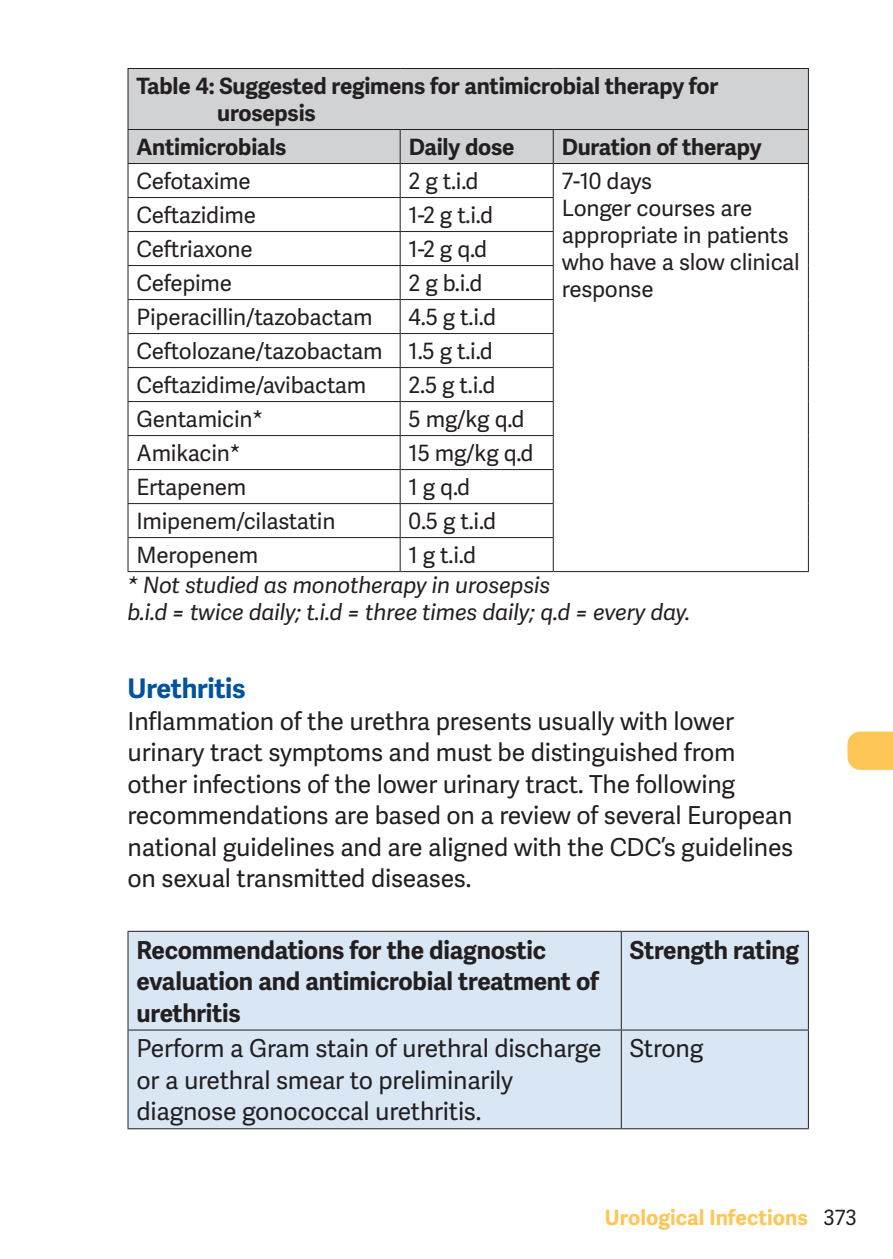
<style>
.page{position:relative;width:893px;height:1259px;background:#fff}
.page>*{position:absolute;margin:0;border:0;box-sizing:border-box;transform-origin:0 0}
.t1{font:700 27px "Adelle Sans";letter-spacing:-.01em;color:#01539e}
.t2{font:24.6px/31.5px "Adelle Sans";letter-spacing:-.01em;color:#231f20}
.t3{font:700 24.6px/31.5px "Adelle Sans";letter-spacing:-.01em;color:#231f20}
.t4{font:22.5px/27px "Adelle Sans";letter-spacing:-.01em;color:#231f20}
.t5{font:700 22.5px/27px "Adelle Sans";letter-spacing:-.01em;color:#231f20}
.t6{font:italic 22.5px/27px "Adelle Sans";letter-spacing:-.01em;color:#231f20}
.t7{font:700 21px "Adelle Sans";color:#fec657}
.s1{font-weight:400;color:#231f20}
</style>
<div class="page">
<svg style="left:847px;top:731px;width:46px;height:39px;background:#fec962"></svg>
<div style="left:129px;top:69px;width:679px;height:94px;background:#d1d2d4"></div>
<hr style="left:808px;top:69px;width:1px;height:60px;background:#231f20">
<hr style="left:127px;top:164px;width:2px;height:33px;background:#231f20">
<hr style="left:127px;top:198px;width:2px;height:33px;background:#231f20">
<hr style="left:127px;top:232px;width:2px;height:33px;background:#231f20">
<hr style="left:127px;top:266px;width:2px;height:33px;background:#231f20">
<hr style="left:127px;top:300px;width:2px;height:33px;background:#231f20">
<hr style="left:127px;top:334px;width:2px;height:33px;background:#231f20">
<hr style="left:127px;top:368px;width:2px;height:33px;background:#231f20">
<hr style="left:127px;top:402px;width:2px;height:33px;background:#231f20">
<hr style="left:127px;top:436px;width:2px;height:33px;background:#231f20">
<hr style="left:127px;top:470px;width:2px;height:33px;background:#231f20">
<hr style="left:127px;top:504px;width:2px;height:33px;background:#231f20">
<hr style="left:127px;top:538px;width:2px;height:33px;background:#231f20">
<hr style="left:128px;top:571px;width:272px;height:1px;background:#231f20">
<hr style="left:400px;top:571px;width:153px;height:1px;background:#231f20">
<hr style="left:553px;top:571px;width:256px;height:1px;background:#231f20">
<hr style="left:127px;top:130px;width:2px;height:33px;background:#231f20">
<hr style="left:400px;top:130px;width:1px;height:33px;background:#231f20">
<hr style="left:808px;top:130px;width:1px;height:33px;background:#231f20">
<hr style="left:128px;top:163px;width:272px;height:1px;background:#231f20">
<hr style="left:400px;top:163px;width:153px;height:1px;background:#231f20">
<hr style="left:128px;top:68px;width:272px;height:1px;background:#231f20">
<hr style="left:127px;top:69px;width:2px;height:60px;background:#231f20">
<hr style="left:400px;top:68px;width:153px;height:1px;background:#231f20">
<hr style="left:553px;top:68px;width:256px;height:1px;background:#231f20">
<hr style="left:128px;top:129px;width:272px;height:1px;background:#231f20">
<hr style="left:400px;top:129px;width:153px;height:1px;background:#231f20">
<hr style="left:553px;top:129px;width:256px;height:1px;background:#231f20">
<hr style="left:553px;top:130px;width:1px;height:33px;background:#231f20">
<hr style="left:553px;top:163px;width:256px;height:1px;background:#231f20">
<hr style="left:553px;top:164px;width:1px;height:33px;background:#231f20">
<hr style="left:808px;top:164px;width:1px;height:33px;background:#231f20">
<hr style="left:553px;top:198px;width:1px;height:33px;background:#231f20">
<hr style="left:808px;top:197px;width:1px;height:34px;background:#231f20">
<hr style="left:553px;top:232px;width:1px;height:33px;background:#231f20">
<hr style="left:808px;top:231px;width:1px;height:34px;background:#231f20">
<hr style="left:553px;top:266px;width:1px;height:33px;background:#231f20">
<hr style="left:808px;top:265px;width:1px;height:34px;background:#231f20">
<hr style="left:553px;top:300px;width:1px;height:33px;background:#231f20">
<hr style="left:808px;top:299px;width:1px;height:34px;background:#231f20">
<hr style="left:553px;top:334px;width:1px;height:33px;background:#231f20">
<hr style="left:808px;top:333px;width:1px;height:34px;background:#231f20">
<hr style="left:553px;top:368px;width:1px;height:33px;background:#231f20">
<hr style="left:808px;top:367px;width:1px;height:34px;background:#231f20">
<hr style="left:553px;top:402px;width:1px;height:33px;background:#231f20">
<hr style="left:808px;top:401px;width:1px;height:34px;background:#231f20">
<hr style="left:553px;top:436px;width:1px;height:33px;background:#231f20">
<hr style="left:808px;top:435px;width:1px;height:34px;background:#231f20">
<hr style="left:553px;top:470px;width:1px;height:33px;background:#231f20">
<hr style="left:808px;top:469px;width:1px;height:34px;background:#231f20">
<hr style="left:553px;top:504px;width:1px;height:33px;background:#231f20">
<hr style="left:808px;top:503px;width:1px;height:34px;background:#231f20">
<hr style="left:553px;top:538px;width:1px;height:33px;background:#231f20">
<hr style="left:808px;top:537px;width:1px;height:34px;background:#231f20">
<hr style="left:400px;top:164px;width:1px;height:33px;background:#231f20">
<hr style="left:128px;top:197px;width:272px;height:1px;background:#231f20">
<hr style="left:400px;top:197px;width:154px;height:1px;background:#231f20">
<hr style="left:400px;top:198px;width:1px;height:33px;background:#231f20">
<hr style="left:128px;top:231px;width:272px;height:1px;background:#231f20">
<hr style="left:400px;top:231px;width:154px;height:1px;background:#231f20">
<hr style="left:400px;top:232px;width:1px;height:33px;background:#231f20">
<hr style="left:128px;top:265px;width:272px;height:1px;background:#231f20">
<hr style="left:400px;top:265px;width:154px;height:1px;background:#231f20">
<hr style="left:400px;top:266px;width:1px;height:33px;background:#231f20">
<hr style="left:128px;top:299px;width:272px;height:1px;background:#231f20">
<hr style="left:400px;top:299px;width:154px;height:1px;background:#231f20">
<hr style="left:400px;top:300px;width:1px;height:33px;background:#231f20">
<hr style="left:128px;top:333px;width:272px;height:1px;background:#231f20">
<hr style="left:400px;top:333px;width:154px;height:1px;background:#231f20">
<hr style="left:400px;top:334px;width:1px;height:33px;background:#231f20">
<hr style="left:128px;top:367px;width:272px;height:1px;background:#231f20">
<hr style="left:400px;top:367px;width:154px;height:1px;background:#231f20">
<hr style="left:400px;top:368px;width:1px;height:33px;background:#231f20">
<hr style="left:128px;top:401px;width:272px;height:1px;background:#231f20">
<hr style="left:400px;top:401px;width:154px;height:1px;background:#231f20">
<hr style="left:400px;top:402px;width:1px;height:33px;background:#231f20">
<hr style="left:128px;top:435px;width:272px;height:1px;background:#231f20">
<hr style="left:400px;top:435px;width:154px;height:1px;background:#231f20">
<hr style="left:400px;top:436px;width:1px;height:33px;background:#231f20">
<hr style="left:128px;top:469px;width:272px;height:1px;background:#231f20">
<hr style="left:400px;top:469px;width:154px;height:1px;background:#231f20">
<hr style="left:400px;top:470px;width:1px;height:33px;background:#231f20">
<hr style="left:128px;top:503px;width:272px;height:1px;background:#231f20">
<hr style="left:400px;top:503px;width:154px;height:1px;background:#231f20">
<hr style="left:400px;top:504px;width:1px;height:33px;background:#231f20">
<hr style="left:128px;top:537px;width:272px;height:1px;background:#231f20">
<hr style="left:400px;top:537px;width:154px;height:1px;background:#231f20">
<hr style="left:400px;top:538px;width:1px;height:33px;background:#231f20">
<div style="left:129px;top:932px;width:679px;height:196px;background:#d9e7f4"></div>
<hr style="left:128px;top:931px;width:493px;height:1px;background:#231f20">
<hr style="left:127px;top:931px;width:2px;height:98px;background:#231f20">
<hr style="left:621px;top:931px;width:188px;height:1px;background:#231f20">
<hr style="left:621px;top:931px;width:1px;height:98px;background:#231f20">
<hr style="left:808px;top:931px;width:1px;height:98px;background:#231f20">
<hr style="left:127px;top:1030px;width:2px;height:98px;background:#231f20">
<hr style="left:808px;top:1030px;width:1px;height:98px;background:#231f20">
<hr style="left:128px;top:1029px;width:493px;height:1px;background:#231f20">
<hr style="left:621px;top:1029px;width:188px;height:1px;background:#231f20">
<hr style="left:621px;top:1030px;width:1px;height:98px;background:#231f20">
<hr style="left:128px;top:1128px;width:493px;height:1px;background:#231f20">
<hr style="left:621px;top:1128px;width:188px;height:1px;background:#231f20">
<p class="t5" style="left:217px;top:73px;width:503px;text-indent:-81px">Table 4: Suggested regimens for antimicrobial therapy for urosepsis</p>
<p class="t5" style="left:137px;top:134px;width:152px">Antimicrobials</p>
<p class="t5" style="left:409px;top:134px;width:107px">Daily dose</p>
<p class="t5" style="left:562px;top:134px;width:201px">Duration of therapy</p>
<p class="t4" style="left:136px;top:168px;width:116px">Cefotaxime</p>
<p class="t4" style="left:409px;top:168px;width:71px">2 g t.i.d</p>
<p class="t4" style="left:562px;top:168px;width:240px">7-10 days<br>Longer courses are appropriate in patients who have a slow clinical response</p>
<p class="t4" style="left:136px;top:202px;width:121px">Ceftazidime</p>
<p class="t4" style="left:409px;top:202px;width:86px">1-2 g t.i.d</p>
<p class="t4" style="left:136px;top:236px;width:118px">Ceftriaxone</p>
<p class="t4" style="left:409px;top:236px;width:80px">1-2 g q.d</p>
<p class="t4" style="left:136px;top:270px;width:97px">Cefepime</p>
<p class="t4" style="left:409px;top:270px;width:75px">2 g b.i.d</p>
<p class="t4" style="left:136px;top:304px;width:238px">Piperacillin/tazobactam</p>
<p class="t4" style="left:136px;top:301px;width:361px;line-height:33.9px;text-indent:272px">4.5 g t.i.d<br>Ceftolozane/tazobactam 1.5 g t.i.d<br>Ceftazidime/avibactam</p>
<p class="t4" style="left:409px;top:372px;width:88px">2.5 g t.i.d</p>
<p class="t4" style="left:136px;top:406px;width:128px">Gentamicin*</p>
<p class="t4" style="left:409px;top:406px;width:117px">5 mg/kg q.d</p>
<p class="t4" style="left:136px;top:440px;width:105px">Amikacin*</p>
<p class="t4" style="left:409px;top:440px;width:127px">15 mg/kg q.d</p>
<p class="t4" style="left:136px;top:474px;width:111px">Ertapenem</p>
<p class="t4" style="left:409px;top:474px;width:63px">1 g q.d</p>
<p class="t4" style="left:136px;top:508px;width:200px">Imipenem/cilastatin</p>
<p class="t4" style="left:409px;top:508px;width:89px">0.5 g t.i.d</p>
<p class="t4" style="left:136px;top:542px;width:123px">Meropenem</p>
<p class="t4" style="left:409px;top:542px;width:69px">1 g t.i.d</p>
<p class="t6" style="left:128px;top:572px;width:564px">* Not studied as monotherapy in urosepsis<br>b.i.d = twice daily; t.i.d = three times daily; q.d = every day.</p>
<p class="t1" style="left:128px;top:672px;width:120px">Urethritis</p>
<p class="t2" style="left:128px;top:706px;width:667px">Inflammation of the urethra presents usually with lower urinary tract symptoms and must be distinguished from other infections of the lower urinary tract. The following recommendations are based on a review of several European national guidelines and are aligned with the CDC’s guidelines on sexual transmitted diseases.</p>
<p class="t3" style="left:137px;top:934px;width:464px">Recommendations for the diagnostic evaluation and antimicrobial treatment of urethritis</p>
<p class="t3" style="left:630px;top:934px;width:171px">Strength rating</p>
<p class="t2" style="left:137px;top:1033px;width:466px">Perform a Gram stain of urethral discharge or a urethral smear to preliminarily diagnose gonococcal urethritis.</p>
<p class="t2" style="left:630px;top:1033px;width:75px">Strong</p>
<p class="t7" style="left:605px;top:1204px;width:253px">Urological Infections <span class="s1">373</span></p>
</div>
